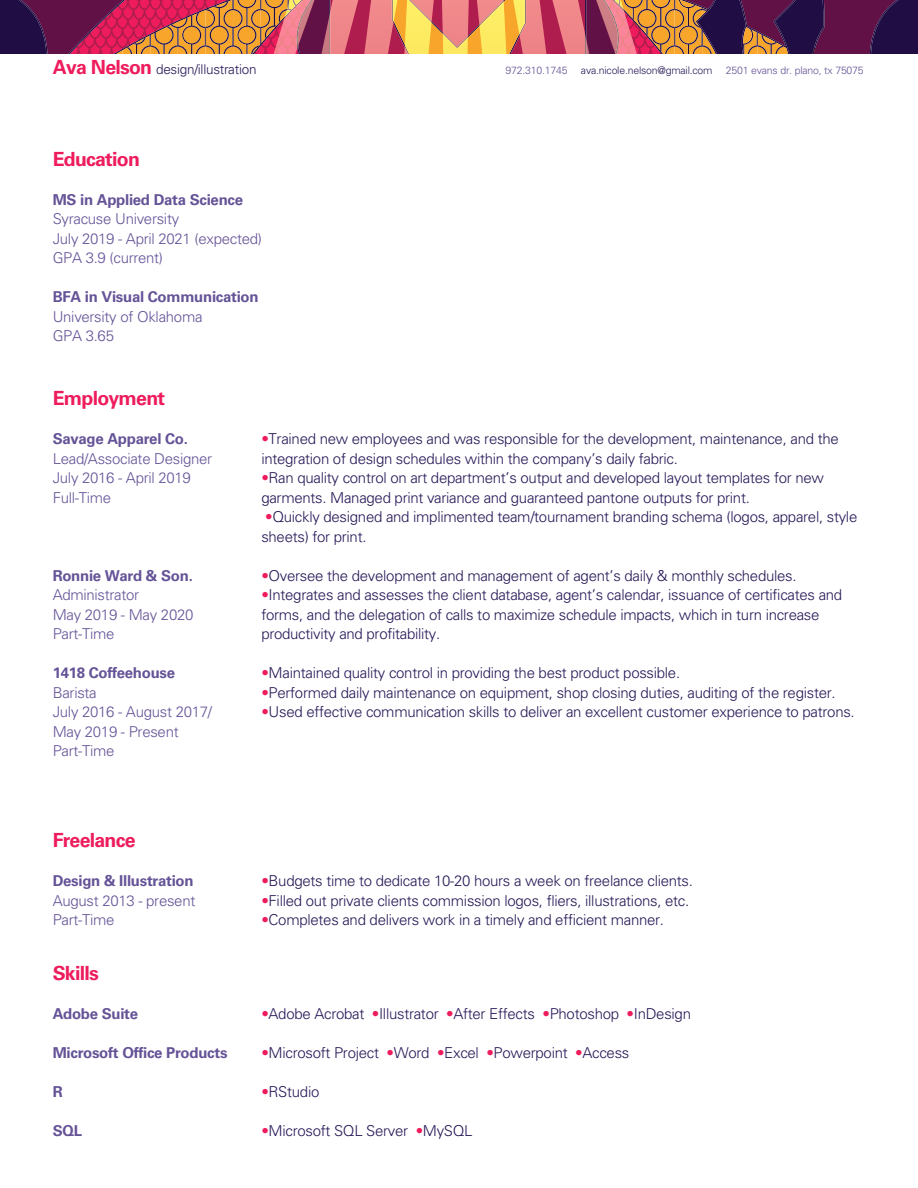
<style>
.page{position:relative;width:918px;height:1188px;background:#fff}
.page>*{position:absolute;margin:0;border:0;box-sizing:border-box;transform-origin:0 0}
.t1{font:700 19.5px "Univers";letter-spacing:-.04em;color:#ee1c5c}
.t2{font:300 15px/19.5px "Univers";letter-spacing:-.02em;color:#281857}
.t3{font:300 15px/19.5px "Univers";letter-spacing:-.02em;color:#655397}
.t4{font:700 15px "Univers";letter-spacing:-.02em;color:#655397}
.t5{font:300 13.5px "Univers";letter-spacing:-.02em;color:#281857}
.t6{font:300 10.5px "Univers";letter-spacing:-.02em;color:#655397}
.t7{font:300 10.5px "Univers";letter-spacing:-.02em;color:#281857}
.s1{font-weight:700;font-size:19.5px;color:#ee1c5c}
.s2{color:#ee1c5c}
</style>
<div class="page">
<svg style="left:0;top:0;width:918px;height:53px;background:#a35253"></svg>
<p class="t5" style="left:53px;top:61px;width:205px"><span class="s1">Ava Nelson</span> design/illustration</p>
<p class="t6" style="left:506px;top:64px;width:64px">972.310.1745</p>
<p class="t7" style="left:581px;top:64px;width:133px">ava.nicole.nelson@gmail.com</p>
<p class="t6" style="left:726px;top:64px;width:139px">2501 evans dr. plano, tx 75075</p>
<h1 class="t1" style="left:53px;top:148px;width:89px">Education</h1>
<p class="t4" style="left:53px;top:191px;width:192px">MS in Applied Data Science</p>
<p class="t3" style="left:53px;top:209px;width:211px">Syracuse University<br>July 2019 - April 2021 (expected)<br>GPA 3.9 (current)</p>
<p class="t4" style="left:53px;top:288px;width:207px">BFA in Visual Communication</p>
<p class="t3" style="left:53px;top:307px;width:151px">University of Oklahoma<br>GPA 3.65</p>
<h1 class="t1" style="left:53px;top:387px;width:114px">Employment</h1>
<p class="t4" style="left:53px;top:430px;width:137px">Savage Apparel Co.</p>
<p class="t3" style="left:53px;top:449px;width:161px">Lead/Associate Designer<br>July 2016 - April 2019<br>Full-Time</p>
<p class="t4" style="left:53px;top:567px;width:142px">Ronnie Ward &amp; Son.</p>
<p class="t3" style="left:53px;top:585px;width:142px">Administrator<br>May 2019 - May 2020<br>Part-Time</p>
<p class="t4" style="left:53px;top:664px;width:124px">1418 Coffeehouse</p>
<p class="t3" style="left:53px;top:683px;width:161px">Barista<br>July 2016 - August 2017/<br>May 2019 - Present<br>Part-Time</p>
<h1 class="t1" style="left:53px;top:829px;width:84px">Freelance</h1>
<p class="t4" style="left:53px;top:872px;width:142px">Design &amp; Illustration</p>
<p class="t3" style="left:53px;top:891px;width:144px">August 2013 - present<br>Part-Time</p>
<h1 class="t1" style="left:53px;top:961px;width:48px">Skills</h1>
<p class="t4" style="left:53px;top:1004px;width:87px">Adobe Suite</p>
<p class="t4" style="left:53px;top:1043px;width:176px">Microsoft Office Products</p>
<p class="t4" style="left:53px;top:1082px;width:12px">R</p>
<p class="t4" style="left:53px;top:1121px;width:31px">SQL</p>
<p class="t2" style="left:261px;top:429px;width:579px"><span class="s2">•</span>Trained new employees and was responsible for the development, maintenance, and the integration of design schedules within the company’s daily fabric.</p>
<p class="t2" style="left:261px;top:468px;width:564px"><span class="s2">•</span>Ran quality control on art department’s output and developed layout templates for new garments. Managed print variance and guaranteed pantone outputs for print.</p>
<p class="t2" style="left:261px;top:507px;width:597px"><span class="s2">•</span>Quickly designed and implimented team/tournament branding schema (logos, apparel, style sheets) for print.</p>
<p class="t2" style="left:261px;top:566px;width:537px"><span class="s2">•</span>Oversee the development and management of agent’s daily &amp; monthly schedules.</p>
<p class="t2" style="left:261px;top:585px;width:582px"><span class="s2">•</span>Integrates and assesses the client database, agent’s calendar, issuance of certificates and forms, and the delegation of calls to maximize schedule impacts, which in turn increase productivity and profitability.</p>
<p class="t2" style="left:261px;top:663px;width:420px"><span class="s2">•</span>Maintained quality control in providing the best product possible.</p>
<p class="t2" style="left:261px;top:683px;width:576px"><span class="s2">•</span>Performed daily maintenance on equipment, shop closing duties, auditing of the register.</p>
<p class="t2" style="left:261px;top:702px;width:595px"><span class="s2">•</span>Used effective communication skills to deliver an excellent customer experience to patrons.</p>
<p class="t2" style="left:261px;top:871px;width:433px"><span class="s2">•</span>Budgets time to dedicate 10-20 hours a week on freelance clients.</p>
<p class="t2" style="left:261px;top:891px;width:429px"><span class="s2">•</span>Filled out private clients commission logos, fliers, illustrations, etc.</p>
<p class="t2" style="left:261px;top:910px;width:404px"><span class="s2">•</span>Completes and delivers work in a timely and efficient manner.</p>
<p class="t2" style="left:261px;top:1003px;width:431px"><span class="s2">•</span>Adobe Acrobat <span class="s2">•</span>Illustrator <span class="s2">•</span>After Effects <span class="s2">•</span>Photoshop <span class="s2">•</span>InDesign</p>
<p class="t2" style="left:261px;top:1042px;width:369px"><span class="s2">•</span>Microsoft Project <span class="s2">•</span>Word <span class="s2">•</span>Excel <span class="s2">•</span>Powerpoint <span class="s2">•</span>Access</p>
<p class="t2" style="left:261px;top:1081px;width:60px"><span class="s2">•</span>RStudio</p>
<p class="t2" style="left:261px;top:1120px;width:213px"><span class="s2">•</span>Microsoft SQL Server <span class="s2">•</span>MySQL</p>
</div>
